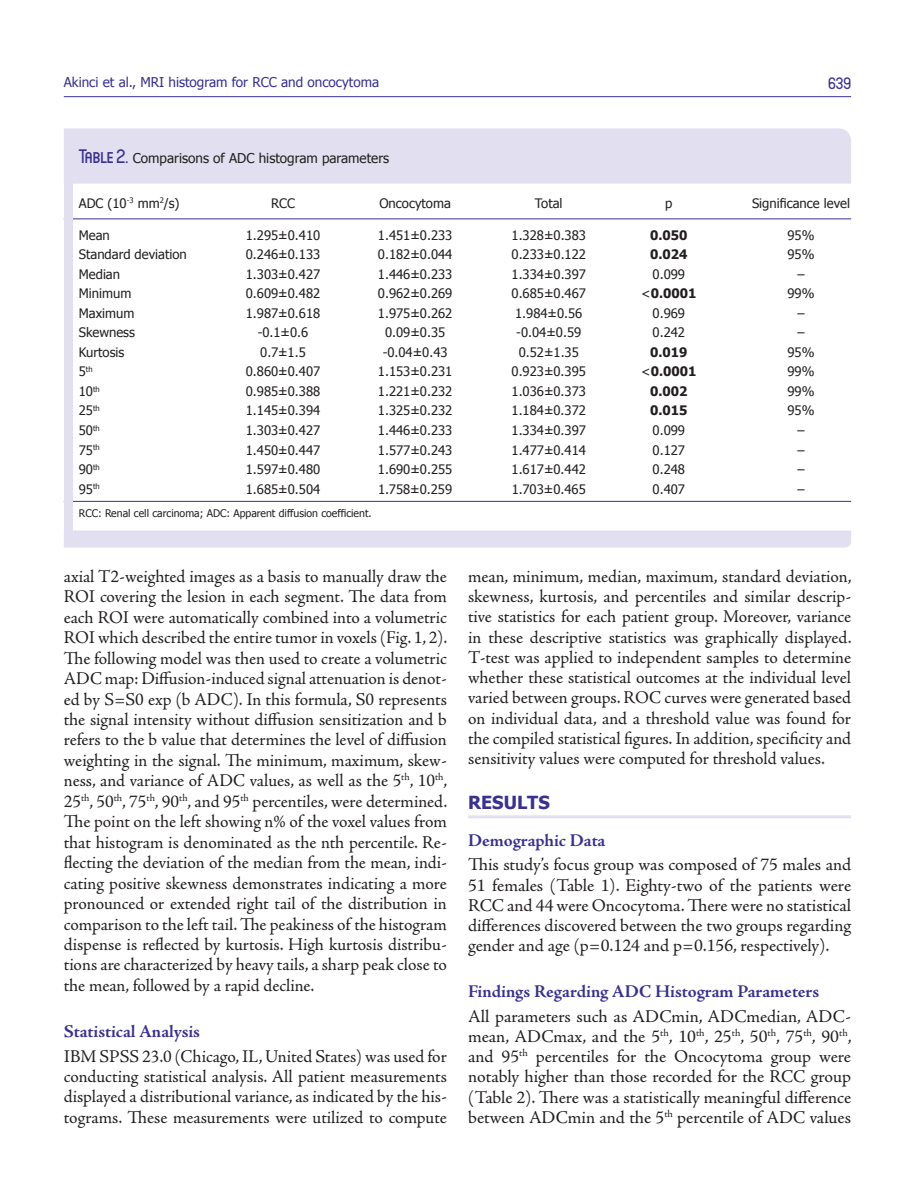
<style>
.page{position:relative;width:915px;height:1191px;background:#fff}
.page>*{position:absolute;margin:0;border:0;box-sizing:border-box;transform-origin:0 0}
._01__Yazı_Metni_NCI{font:18px/20.4px "Adobe Jenson Pro";letter-spacing:-.005em;color:#231f20;text-align:justify}
.Ikinci_Arabaslik{font:700 18px "Adobe Jenson Pro";letter-spacing:-.005em;color:#3a3091}
._06__Yazı_Konu_Basli{font:700 18px "Tahoma";color:#3a3091}
.t1{font:500 16.5px "Circula";color:#3a3091}
.t2{font:13.5px "Tahoma";color:#3a3091}
._07__Tablo_Baslik_NC{font:13.5px "Tahoma";color:#231f20}
.t3{font:13.05px "Tahoma";color:#231f20}
.t4{font:700 13.05px "Tahoma";color:#231f20}
.t5{font:10.5px "Tahoma";color:#231f20}
.t6{font:7.65px "Tahoma";color:#231f20}
.s1{font-family:"Circula";font-weight:500;font-size:19.5px;color:#3a3091}
.s2{font-weight:400}
.s3{font-size:13.05px}
</style>
<div class="page">
<hr style="left:64px;top:96px;width:786px;height:1px;background:#3a3091">
<hr style="left:468px;top:815px;width:382px;height:3px;background:#e2e0f0">
<div style="left:64px;top:530px;width:786px;height:17px;background:#e2e0f0"></div>
<div style="left:64px;top:128px;width:786px;height:56px;background:#e2e0f0"></div>
<hr style="left:64px;top:501px;width:786px;height:1px;background:#3a3091">
<hr style="left:64px;top:218px;width:786px;height:1px;background:#3a3091">
<div style="left:64px;top:177px;width:8px;height:362px;background:#e2e0f0"></div>
<p class="t2" style="left:64px;top:73px;width:317px">Akinci et al., MRI histogram for RCC and oncocytoma</p>
<p class="t1" style="left:827px;top:73px;width:25px">639</p>
<p class="_07__Tablo_Baslik_NC" style="left:79px;top:150px;width:312px"><span class="s1">Table 2.</span> Comparisons of ADC histogram parameters</p>
<p class="t3" style="left:79px;top:195px;width:102px">ADC (10<sup>-3</sup> mm<sup>2</sup>/s)</p>
<p class="t3" style="left:271px;top:195px;width:25px">RCC</p>
<p class="t3" style="left:379px;top:195px;width:73px">Oncocytoma</p>
<p class="t3" style="left:534px;top:195px;width:29px">Total</p>
<p class="t3" style="left:665px;top:195px;width:9px">p</p>
<p class="t3" style="left:751px;top:195px;width:99px">Significance level</p>
<p class="t3" style="left:79px;top:227px;width:33px">Mean</p>
<p class="t3" style="left:246px;top:227px;width:76px">1.295±0.410</p>
<p class="t3" style="left:378px;top:227px;width:76px">1.451±0.233</p>
<p class="t3" style="left:511px;top:227px;width:76px">1.328±0.383</p>
<p class="t4" style="left:650px;top:226px;width:39px">0.050</p>
<p class="t3" style="left:787px;top:227px;width:29px">95%</p>
<p class="t3" style="left:79px;top:246px;width:109px">Standard deviation</p>
<p class="t3" style="left:246px;top:246px;width:76px">0.246±0.133</p>
<p class="t3" style="left:378px;top:246px;width:76px">0.182±0.044</p>
<p class="t3" style="left:511px;top:246px;width:76px">0.233±0.122</p>
<p class="t4" style="left:650px;top:245px;width:39px">0.024</p>
<p class="t3" style="left:787px;top:246px;width:29px">95%</p>
<p class="t3" style="left:79px;top:266px;width:43px">Median</p>
<p class="t3" style="left:246px;top:266px;width:76px">1.303±0.427</p>
<p class="t3" style="left:378px;top:266px;width:76px">1.446±0.233</p>
<p class="t3" style="left:511px;top:266px;width:76px">1.334±0.397</p>
<p class="t3" style="left:652px;top:266px;width:34px">0.099</p>
<p class="t3" style="left:797px;top:266px;width:9px">–</p>
<p class="t3" style="left:79px;top:285px;width:54px">Minimum</p>
<p class="t3" style="left:246px;top:285px;width:76px">0.609±0.482</p>
<p class="t3" style="left:378px;top:285px;width:76px">0.962±0.269</p>
<p class="t3" style="left:511px;top:285px;width:76px">0.685±0.467</p>
<p class="t4" style="left:641px;top:284px;width:57px"><span class="s2">&lt;</span>0.0001</p>
<p class="t3" style="left:787px;top:285px;width:29px">99%</p>
<p class="t3" style="left:79px;top:305px;width:57px">Maximum</p>
<p class="t3" style="left:246px;top:305px;width:76px">1.987±0.618</p>
<p class="t3" style="left:378px;top:305px;width:76px">1.975±0.262</p>
<p class="t3" style="left:515px;top:305px;width:69px">1.984±0.56</p>
<p class="t3" style="left:652px;top:305px;width:34px">0.969</p>
<p class="t3" style="left:797px;top:305px;width:9px">–</p>
<p class="t3" style="left:79px;top:324px;width:57px">Skewness</p>
<p class="t3" style="left:257px;top:324px;width:52px">-0.1±0.6</p>
<p class="t3" style="left:385px;top:324px;width:62px">0.09±0.35</p>
<p class="t3" style="left:516px;top:324px;width:66px">-0.04±0.59</p>
<p class="t3" style="left:652px;top:324px;width:34px">0.242</p>
<p class="t3" style="left:797px;top:324px;width:9px">–</p>
<p class="t3" style="left:79px;top:344px;width:47px">Kurtosis</p>
<p class="t3" style="left:260px;top:344px;width:47px">0.7±1.5</p>
<p class="t3" style="left:382px;top:344px;width:66px">-0.04±0.43</p>
<p class="t3" style="left:518px;top:344px;width:62px">0.52±1.35</p>
<p class="t4" style="left:650px;top:343px;width:39px">0.019</p>
<p class="t3" style="left:787px;top:344px;width:29px">95%</p>
<p class="t6" style="left:79px;top:364px;width:15px"><span class="s3">5</span>th</p>
<p class="t3" style="left:246px;top:363px;width:76px">0.860±0.407</p>
<p class="t3" style="left:378px;top:363px;width:76px">1.153±0.231</p>
<p class="t3" style="left:511px;top:363px;width:76px">0.923±0.395</p>
<p class="t4" style="left:641px;top:362px;width:57px"><span class="s2">&lt;</span>0.0001</p>
<p class="t3" style="left:787px;top:363px;width:29px">99%</p>
<p class="t3" style="left:79px;top:383px;width:23px">10<sup>th</sup></p>
<p class="t3" style="left:246px;top:383px;width:76px">0.985±0.388</p>
<p class="t3" style="left:378px;top:383px;width:76px">1.221±0.232</p>
<p class="t3" style="left:511px;top:383px;width:76px">1.036±0.373</p>
<p class="t4" style="left:650px;top:382px;width:39px">0.002</p>
<p class="t3" style="left:787px;top:383px;width:29px">99%</p>
<p class="t3" style="left:79px;top:402px;width:23px">25<sup>th</sup></p>
<p class="t3" style="left:246px;top:402px;width:76px">1.145±0.394</p>
<p class="t3" style="left:378px;top:402px;width:76px">1.325±0.232</p>
<p class="t3" style="left:511px;top:402px;width:76px">1.184±0.372</p>
<p class="t4" style="left:650px;top:401px;width:39px">0.015</p>
<p class="t3" style="left:787px;top:402px;width:29px">95%</p>
<p class="t3" style="left:79px;top:422px;width:23px">50<sup>th</sup></p>
<p class="t3" style="left:246px;top:422px;width:76px">1.303±0.427</p>
<p class="t3" style="left:378px;top:422px;width:76px">1.446±0.233</p>
<p class="t3" style="left:511px;top:422px;width:76px">1.334±0.397</p>
<p class="t3" style="left:652px;top:422px;width:34px">0.099</p>
<p class="t3" style="left:797px;top:422px;width:9px">–</p>
<p class="t3" style="left:79px;top:441px;width:23px">75<sup>th</sup></p>
<p class="t3" style="left:246px;top:441px;width:76px">1.450±0.447</p>
<p class="t3" style="left:378px;top:441px;width:76px">1.577±0.243</p>
<p class="t3" style="left:511px;top:441px;width:76px">1.477±0.414</p>
<p class="t3" style="left:652px;top:441px;width:34px">0.127</p>
<p class="t3" style="left:797px;top:441px;width:9px">–</p>
<p class="t3" style="left:79px;top:461px;width:23px">90<sup>th</sup></p>
<p class="t3" style="left:246px;top:461px;width:76px">1.597±0.480</p>
<p class="t3" style="left:378px;top:461px;width:76px">1.690±0.255</p>
<p class="t3" style="left:511px;top:461px;width:76px">1.617±0.442</p>
<p class="t3" style="left:652px;top:461px;width:34px">0.248</p>
<p class="t3" style="left:797px;top:461px;width:9px">–</p>
<p class="t3" style="left:79px;top:480px;width:23px">95<sup>th</sup></p>
<p class="t3" style="left:246px;top:480px;width:76px">1.685±0.504</p>
<p class="t3" style="left:378px;top:480px;width:76px">1.758±0.259</p>
<p class="t3" style="left:511px;top:480px;width:76px">1.703±0.465</p>
<p class="t3" style="left:652px;top:480px;width:34px">0.407</p>
<p class="t3" style="left:797px;top:480px;width:9px">–</p>
<p class="t5" style="left:79px;top:506px;width:294px">RCC: Renal cell carcinoma; ADC: Apparent diffusion coefficient.</p>
<p class="_01__Yazı_Metni_NCI" style="left:64px;top:566px;width:385px">axial T2-weighted images as a basis to manually draw the ROI covering the lesion in each segment. The data from each ROI were automatically combined into a volumetric ROI which described the entire tumor in voxels (Fig. 1, 2).<br>The following model was then used to create a volumetric ADC map: Diffusion-induced signal attenuation is denot&shy;ed by S=S0 exp (b ADC). In this formula, S0 represents the signal intensity without diffusion sensitization and b refers to the b value that determines the level of diffusion weighting in the signal. The minimum, maximum, skew&shy;ness, and variance of ADC values, as well as the 5<sup>th</sup>, 10<sup>th</sup>, 25<sup>th</sup>, 50<sup>th</sup>, 75<sup>th</sup>, 90<sup>th</sup>, and 95<sup>th</sup> percentiles, were determined.<br>The point on the left showing n% of the voxel values from that histogram is denominated as the nth percentile. Re&shy;flecting the deviation of the median from the mean, indi&shy;cating positive skewness demonstrates indicating a more pronounced or extended right tail of the distribution in comparison to the left tail. The peakiness of the histogram dispense is reflected by kurtosis. High kurtosis distribu&shy;tions are characterized by heavy tails, a sharp peak close to the mean, followed by a rapid decline.</p>
<p class="Ikinci_Arabaslik" style="left:64px;top:1021px;width:138px">Statistical Analysis</p>
<p class="_01__Yazı_Metni_NCI" style="left:64px;top:1046px;width:384px">IBM SPSS 23.0 (Chicago, IL, United States) was used for conducting statistical analysis. All patient measurements displayed a distributional variance, as indicated by the his&shy;tograms. These measurements were utilized to compute</p>
<p class="_01__Yazı_Metni_NCI" style="left:468px;top:566px;width:385px">mean, minimum, median, maximum, standard deviation, skewness, kurtosis, and percentiles and similar descrip&shy;tive statistics for each patient group. Moreover, variance in these descriptive statistics was graphically displayed.<br>T-test was applied to independent samples to determine whether these statistical outcomes at the individual level varied between groups. ROC curves were generated based on individual data, and a threshold value was found for the compiled statistical figures. In addition, specificity and sensitivity values were computed for threshold values.</p>
<p class="_06__Yazı_Konu_Basli" style="left:468px;top:789px;width:83px">RESULTS</p>
<p class="Ikinci_Arabaslik" style="left:468px;top:830px;width:139px">Demographic Data</p>
<p class="_01__Yazı_Metni_NCI" style="left:468px;top:855px;width:384px">This study’s focus group was composed of 75 males and 51 females (Table 1). Eighty-two of the patients were RCC and 44 were Oncocytoma. There were no statistical differences discovered between the two groups regarding gender and age (p=0.124 and p=0.156, respectively).</p>
<p class="Ikinci_Arabaslik" style="left:468px;top:981px;width:352px">Findings Regarding ADC Histogram Parameters</p>
<p class="_01__Yazı_Metni_NCI" style="left:468px;top:1006px;width:385px">All parameters such as ADCmin, ADCmedian, ADC&shy;mean, ADCmax, and the 5<sup>th</sup>, 10<sup>th</sup>, 25<sup>th</sup>, 50<sup>th</sup>, 75<sup>th</sup>, 90<sup>th</sup>, and 95<sup>th</sup> percentiles for the Oncocytoma group were notably higher than those recorded for the RCC group (Table 2). There was a statistically meaningful difference between ADCmin and the 5<sup>th</sup> percentile of ADC values</p>
</div>
